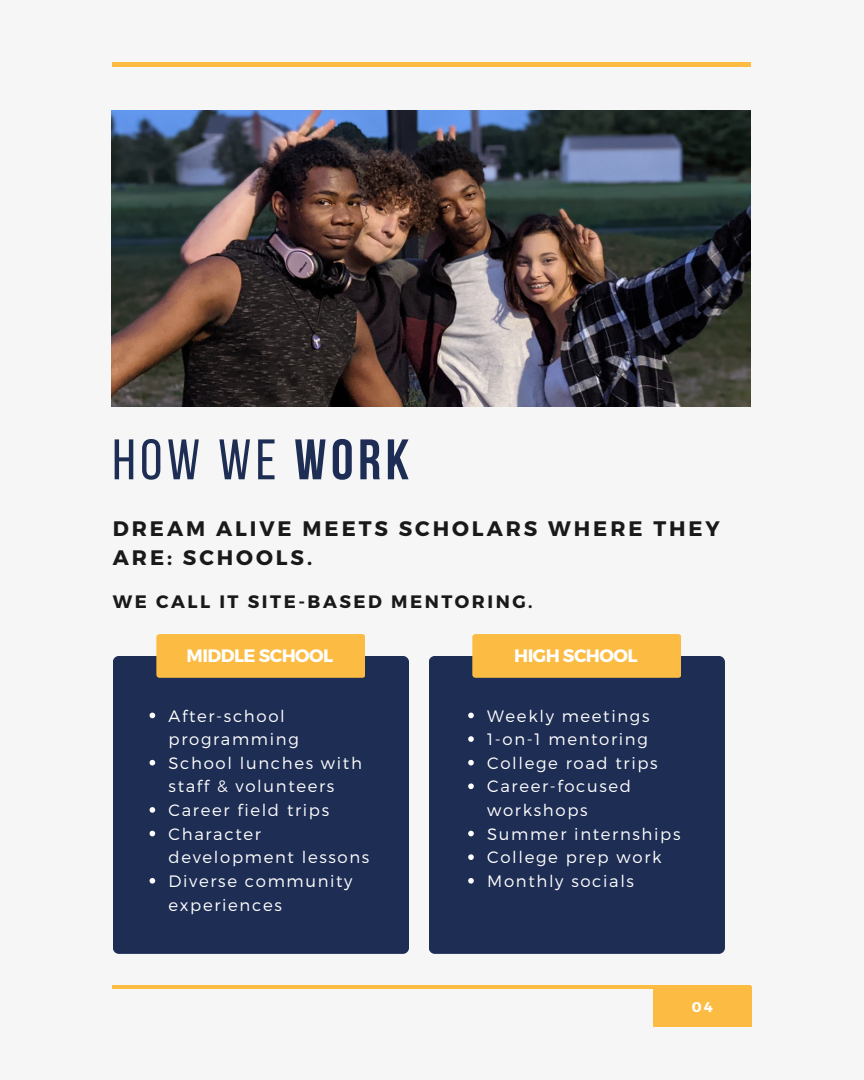
<style>
.page{position:relative;width:864px;height:1080px;background:#f6f6f6}
.page>*{position:absolute;margin:0;border:0;box-sizing:border-box;transform-origin:0 0}
.t1{font:57px "Bebas Neue";color:#1e2d54}
.t2{font:700 21px/29.2px "Montserrat";letter-spacing:.14em;color:#191919}
.t3{font:700 18px "Montserrat";letter-spacing:.14em;color:#191919}
.t4{font:700 18px "Montserrat";letter-spacing:-.03em;color:#fff}
.t5{font:300 16.5px/23.7px "Montserrat";letter-spacing:.1em;color:#fff}
.t6{font:700 14.1px "Montserrat";color:#fff}
.s1{font-weight:700}
</style>
<div class="page">
<div style="left:653px;top:987px;width:99px;height:39px;background:#fcbc44"></div>
<hr style="left:112px;top:985px;width:639px;height:4px;background:#fcbc44">
<img style="left:112px;top:110px;width:639px;height:296px">
<hr style="left:112px;top:63px;width:639px;height:3px;background:#fcbc44">
<div style="left:429px;top:656px;width:296px;height:298px;background:#1e2d54;border-radius:6px"></div>
<div style="left:472px;top:634px;width:209px;height:44px;background:#fcbc44;border-radius:3px"></div>
<div style="left:113px;top:656px;width:296px;height:298px;background:#1e2d54;border-radius:6px"></div>
<div style="left:156px;top:634px;width:209px;height:44px;background:#fcbc44;border-radius:3px"></div>
<svg style="left:150px;top:713px;width:5px;height:5px"></svg>
<svg style="left:150px;top:760px;width:5px;height:5px"></svg>
<svg style="left:150px;top:807px;width:5px;height:6px"></svg>
<svg style="left:150px;top:831px;width:5px;height:5px"></svg>
<svg style="left:150px;top:878px;width:5px;height:6px"></svg>
<svg style="left:468px;top:713px;width:6px;height:5px"></svg>
<svg style="left:468px;top:736px;width:6px;height:6px"></svg>
<svg style="left:468px;top:760px;width:6px;height:5px"></svg>
<svg style="left:468px;top:783px;width:6px;height:6px"></svg>
<svg style="left:468px;top:831px;width:6px;height:5px"></svg>
<svg style="left:468px;top:854px;width:6px;height:6px"></svg>
<svg style="left:468px;top:878px;width:6px;height:6px"></svg>
<h1 class="t1" style="left:112px;top:437px;width:298px">HOW WE <span class="s1">WORK</span></h1>
<p class="t2" style="left:113px;top:513px;width:609px">DREAM ALIVE MEETS SCHOLARS WHERE THEY<br>ARE: SCHOOLS.</p>
<p class="t3" style="left:113px;top:589px;width:421px">WE CALL IT SITE-BASED MENTORING.</p>
<p class="t4" style="left:187px;top:643px;width:148px">MIDDLE SCHOOL</p>
<p class="t4" style="left:514px;top:643px;width:125px">HIGH SCHOOL</p>
<p class="t5" style="left:169px;top:703px;width:202px">After-school programming<br>School lunches with staff &amp; volunteers<br>Career field trips<br>Character development lessons<br>Diverse community experiences</p>
<p class="t5" style="left:487px;top:703px;width:195px">Weekly meetings<br>1-on-1 mentoring<br>College road trips<br>Career-focused workshops<br>Summer internships<br>College prep work<br>Monthly socials</p>
<p class="t6" style="left:692px;top:998px;width:22px">04</p>
</div>
